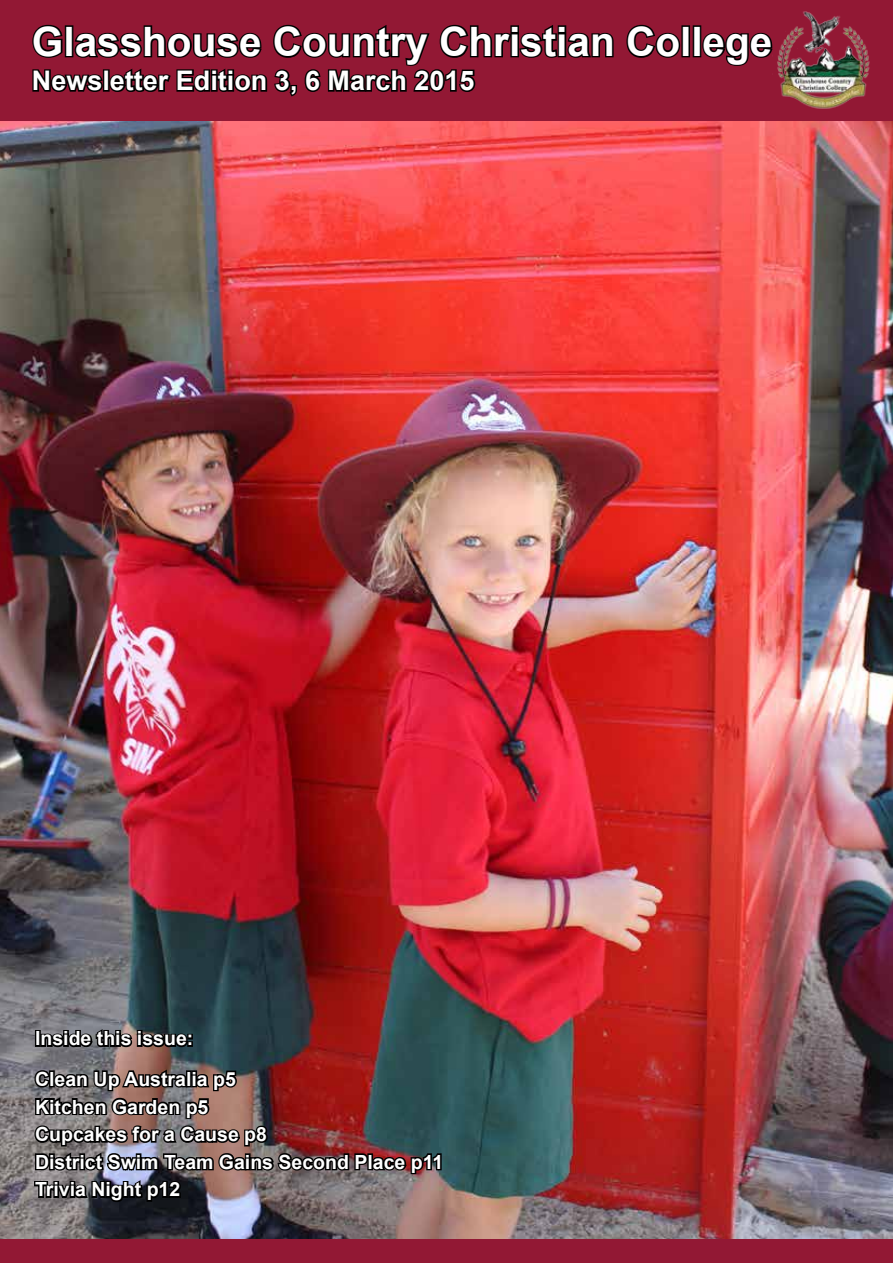
<style>
.page{position:relative;width:893px;height:1263px;background:#fff}
.page>*{position:absolute;margin:0;border:0;box-sizing:border-box;transform-origin:0 0}
.t1{font:700 40.5px "Arial";color:#fff}
.t2{font:700 27px "Arial";color:#fff}
.t3{font:700 19.5px/27.6px "Arial";color:#fff}
</style>
<div class="page">
<img style="left:0;top:121px;width:893px;height:1118px">
<div style="left:35px;top:1030px;width:6px;height:17px;border:3px solid #000"></div>
<svg style="left:39px;top:1026px;width:154px;height:23px"></svg>
<img style="left:32px;top:1061px;width:411px;height:143px">
<div style="left:0;top:0;width:893px;height:121px;background:#921834"></div>
<svg style="left:626px;top:24px;width:56px;height:34px"></svg>
<div style="left:681px;top:25px;width:9px;height:32px;border:3px solid #000"></div>
<div style="left:693px;top:25px;width:8px;height:32px;border:3px solid #000"></div>
<svg style="left:700px;top:31px;width:72px;height:35px"></svg>
<svg style="left:32px;top:24px;width:582px;height:73px"></svg>
<img style="left:772px;top:11px;width:98px;height:98px">
<div style="left:0;top:1239px;width:893px;height:24px;background:#921834"></div>
<h1 class="t1" style="left:32px;top:15px;width:742px">Glasshouse Country Christian College</h1>
<h2 class="t2" style="left:32px;top:63px;width:444px">Newsletter Edition 3, 6 March 2015</h2>
<p class="t3" style="left:35px;top:1019px;width:202px;line-height:40.3px">Inside this issue:<br>Clean Up Australia p5</p>
<p class="t3" style="left:35px;top:1093px;width:410px">Kitchen Garden p5<br>Cupcakes for a Cause p8<br>District Swim Team Gains Second Place p11<br>Trivia Night p12</p>
</div>
